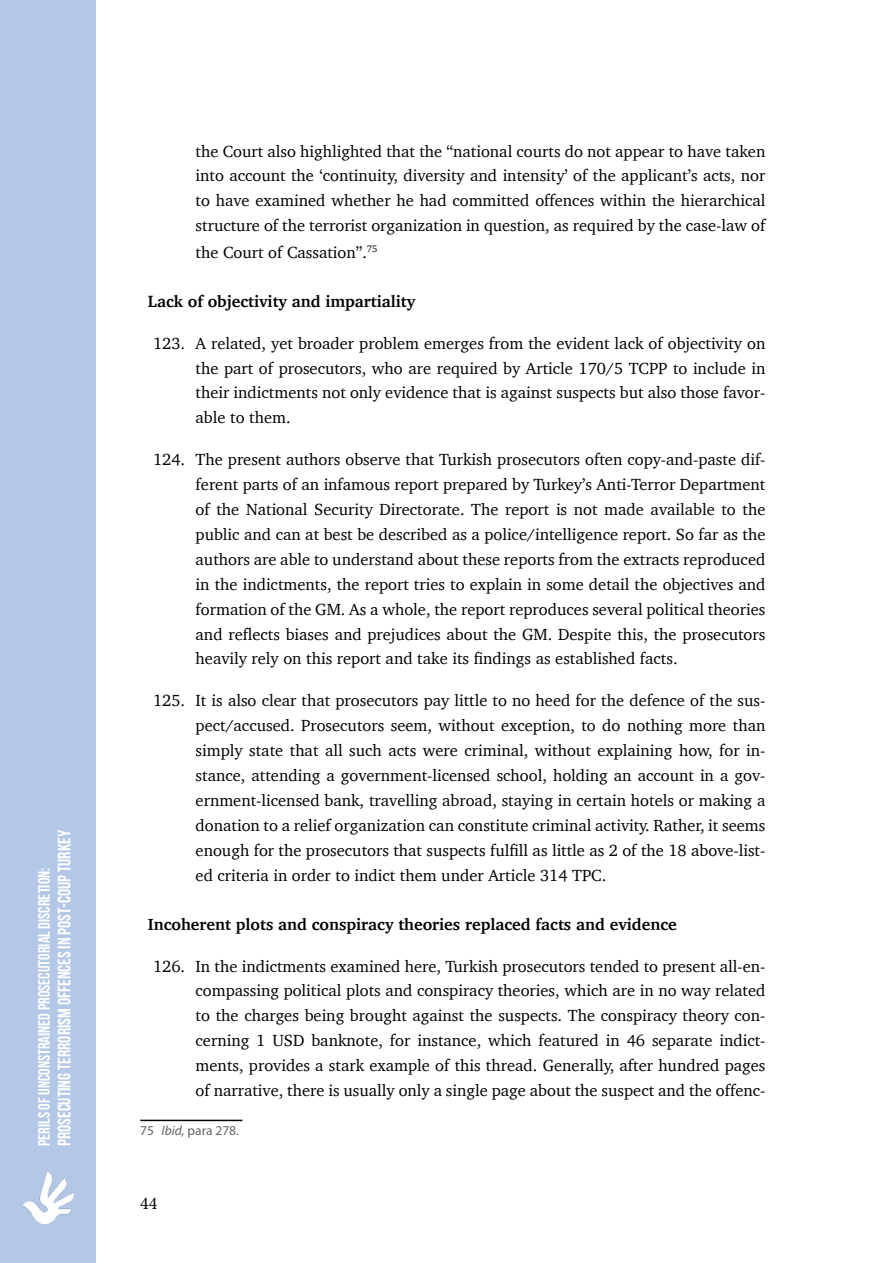
<style>
.page{position:relative;width:893px;height:1263px;background:#fff}
.page>*{position:absolute;margin:0;border:0;box-sizing:border-box;transform-origin:0 0}
.t1{font:700 18px "Bebas Neue";color:#fff}
.t2{font:18px "Minion Pro";color:#000}
.t3{font:16.5px/24.9px "Charter";color:#000;text-align:justify}
.t4{font:700 16.5px "Charter";color:#000}
.t5{font:700 16.5px "Bebas Neue";color:#fff}
.t6{font:13.5px "Myriad Pro";color:#646363}
.s1{font-style:italic}
</style>
<div class="page">
<div style="left:0;top:0;width:96px;height:1263px;background:#b4c7e7"></div>
<img style="left:22px;top:1172px;width:52px;height:53px">
<hr style="left:140px;top:1120px;width:102px;height:1px;background:#000">
<p class="t1" style="left:54px;top:1146px;width:317px;rotate:-90deg">Prosecuting Terrorism Offences in POST-COUP Turkey</p>
<p class="t5" style="left:35px;top:1146px;width:280px;rotate:-90deg">Perils of Unconstrained Prosecutorial Discretion:</p>
<p class="t3" style="left:196px;top:138px;width:571px">the Court also highlighted that the “national courts do not appear to have taken into account the ‘continuity, diversity and intensity’ of the applicant’s acts, nor to have examined whether he had committed offences within the hierarchical structure of the terrorist organization in question, as required by the case-law of</p>
<p class="t3" style="left:196px;top:239px;width:184px">the Court of Cassation”.<sup>75</sup></p>
<p class="t4" style="left:148px;top:287px;width:269px">Lack of objectivity and impartiality</p>
<p class="t3" style="left:196px;top:330px;width:571px;text-indent:-43px">123. A related, yet broader problem emerges from the evident lack of objectivity on the part of prosecutors, who are required by Article 170/5 TCPP to include in their indictments not only evidence that is against suspects but also those favor&shy;able to them.</p>
<p class="t3" style="left:196px;top:447px;width:571px;text-indent:-43px">124. The present authors observe that Turkish prosecutors often copy-and-paste dif&shy;ferent parts of an infamous report prepared by Turkey’s Anti-Terror Department of the National Security Directorate. The report is not made available to the public and can at best be described as a police/intelligence report. So far as the authors are able to understand about these reports from the extracts reproduced in the indictments, the report tries to explain in some detail the objectives and formation of the GM. As a whole, the report reproduces several political theories and reflects biases and prejudices about the GM. Despite this, the prosecutors heavily rely on this report and take its findings as established facts.</p>
<p class="t3" style="left:196px;top:688px;width:571px;text-indent:-43px">125. It is also clear that prosecutors pay little to no heed for the defence of the sus&shy;pect/accused. Prosecutors seem, without exception, to do nothing more than simply state that all such acts were criminal, without explaining how, for in&shy;stance, attending a government-licensed school, holding an account in a gov&shy;ernment-licensed bank, travelling abroad, staying in certain hotels or making a donation to a relief organization can constitute criminal activity. Rather, it seems enough for the prosecutors that suspects fulfill as little as 2 of the 18 above-list&shy;ed criteria in order to indict them under Article 314 TPC.</p>
<p class="t4" style="left:148px;top:910px;width:530px">Incoherent plots and conspiracy theories replaced facts and evidence</p>
<p class="t3" style="left:196px;top:953px;width:571px;text-indent:-43px">126. In the indictments examined here, Turkish prosecutors tended to present all-en&shy;compassing political plots and conspiracy theories, which are in no way related to the charges being brought against the suspects. The conspiracy theory con&shy;cerning 1 USD banknote, for instance, which featured in 46 separate indict&shy;ments, provides a stark example of this thread. Generally, after hundred pages of narrative, there is usually only a single page about the suspect and the offenc-</p>
<p class="t6" style="left:140px;top:1122px;width:100px">75 <span class="s1">Ibid,</span> para 278.</p>
<p class="t2" style="left:140px;top:1191px;width:19px">44</p>
</div>
